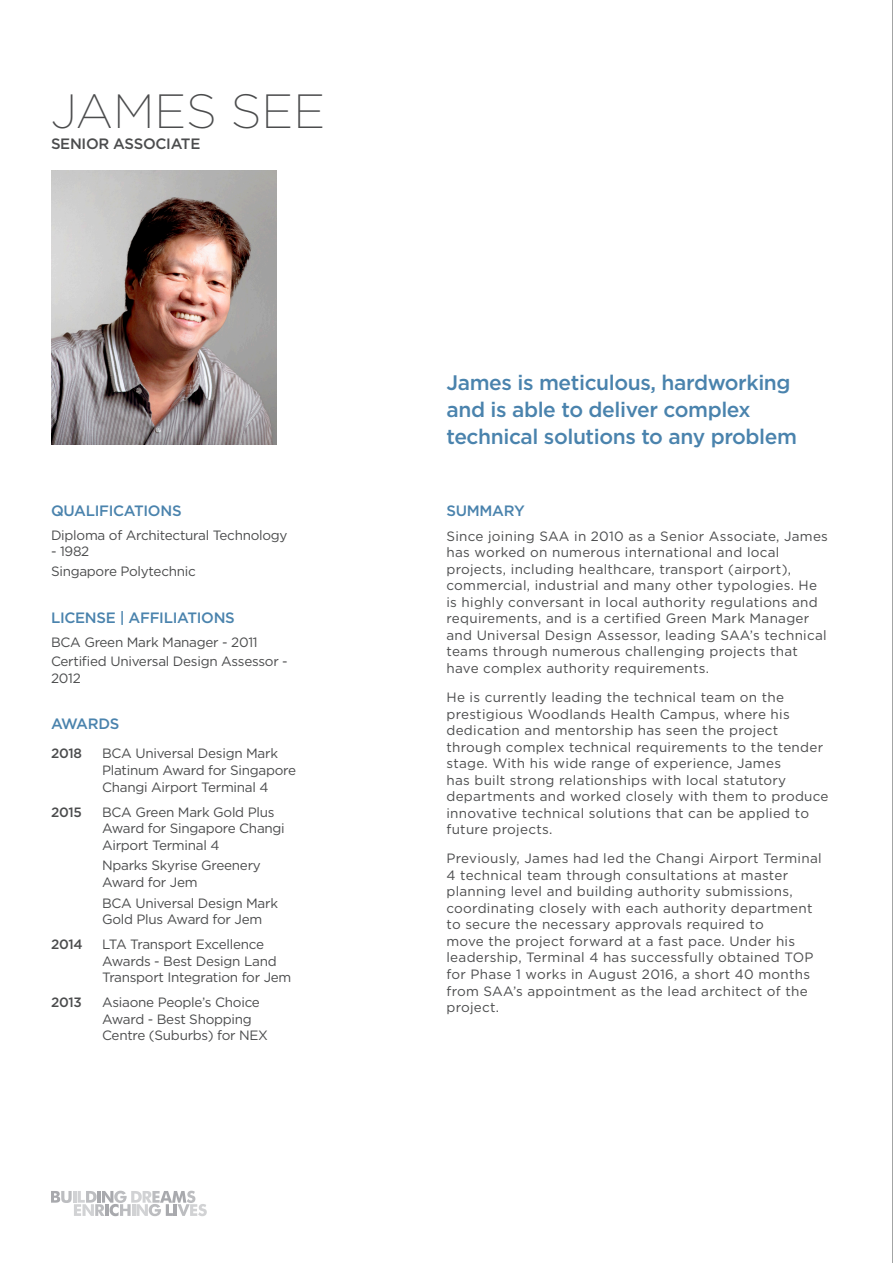
<style>
.page{position:relative;width:893px;height:1263px;background:#fff}
.page>*{position:absolute;margin:0;border:0;box-sizing:border-box;transform-origin:0 0}
.t1{font:200 48px "Gotham";color:#4b4c4d}
.t2{font:500 21px/27px "Gotham";letter-spacing:-.02em;color:#4a83ad}
.t3{font:500 15px "Gotham";letter-spacing:-.02em;color:#4a83ad}
.t4{font:500 15px "Gotham";letter-spacing:-.02em;color:#4b4c4d}
.Paragraph_Style_2{font:13.5px/16.5px "Gotham";letter-spacing:.02em;color:#4b4c4d}
.Paragraph_Style_2-2{font:13.5px/16.5px "Gotham";letter-spacing:-.02em;color:#4b4c4d}
.Paragraph_Style_2-3{font:500 13.5px "Gotham";letter-spacing:-.02em;color:#4b4c4d}
</style>
<div class="page">
<svg style="left:51px;top:1191px;width:156px;height:25px"></svg>
<hr style="left:892px;top:0;width:1px;height:1263px;background:#4b4c4d">
<img style="left:51px;top:170px;width:225px;height:274px">
<p class="t1" style="left:51px;top:81px;width:276px">JAMES SEE</p>
<p class="t4" style="left:51px;top:134px;width:151px">SENIOR ASSOCIATE</p>
<p class="t3" style="left:51px;top:501px;width:132px">QUALIFICATIONS</p>
<p class="Paragraph_Style_2-2" style="left:51px;top:526px;width:238px">Diploma of Architectural Technology</p>
<p class="Paragraph_Style_2" style="left:51px;top:543px;width:40px">- 1982</p>
<p class="Paragraph_Style_2-2" style="left:51px;top:563px;width:146px">Singapore Polytechnic</p>
<p class="t3" style="left:51px;top:607px;width:185px">LICENSE | AFFILIATIONS</p>
<p class="Paragraph_Style_2-2" style="left:51px;top:633px;width:208px">BCA Green Mark Manager - 2011</p>
<p class="Paragraph_Style_2-2" style="left:51px;top:653px;width:238px">Certified Universal Design Assessor -<br>2012</p>
<p class="t3" style="left:51px;top:714px;width:70px">AWARDS</p>
<p class="Paragraph_Style_2-3" style="left:51px;top:745px;width:33px">2018</p>
<p class="Paragraph_Style_2-2" style="left:102px;top:745px;width:196px">BCA Universal Design Mark<br>Platinum Award for Singapore<br>Changi Airport Terminal 4</p>
<p class="Paragraph_Style_2-3" style="left:51px;top:803px;width:32px">2015</p>
<p class="Paragraph_Style_2-2" style="left:102px;top:803px;width:184px">BCA Green Mark Gold Plus<br>Award for Singapore Changi<br>Airport Terminal 4</p>
<p class="Paragraph_Style_2-2" style="left:102px;top:857px;width:160px">Nparks Skyrise Greenery<br>Award for Jem</p>
<p class="Paragraph_Style_2-2" style="left:102px;top:894px;width:178px">BCA Universal Design Mark<br>Gold Plus Award for Jem</p>
<p class="Paragraph_Style_2-3" style="left:51px;top:935px;width:33px">2014</p>
<p class="Paragraph_Style_2-2" style="left:102px;top:936px;width:191px">LTA Transport Excellence<br>Awards - Best Design Land<br>Transport Integration for Jem</p>
<p class="Paragraph_Style_2-3" style="left:51px;top:993px;width:32px">2013</p>
<p class="Paragraph_Style_2-2" style="left:102px;top:994px;width:168px">Asiaone People’s Choice<br>Award - Best Shopping<br>Centre (Suburbs) for NEX</p>
<p class="t2" style="left:446px;top:369px;width:352px">James is meticulous, hardworking and is able to deliver complex technical solutions to any problem</p>
<p class="t3" style="left:446px;top:501px;width:80px">SUMMARY</p>
<p class="Paragraph_Style_2" style="left:446px;top:528px;width:383px">Since joining SAA in 2010 as a Senior Associate, James has worked on numerous international and local projects, including healthcare, transport (airport), commercial, industrial and many other typologies. He is highly conversant in local authority regulations and requirements, and is a certified Green Mark Manager and Universal Design Assessor, leading SAA’s technical teams through numerous challenging projects that have complex authority requirements.</p>
<p class="Paragraph_Style_2" style="left:446px;top:689px;width:384px">He is currently leading the technical team on the prestigious Woodlands Health Campus, where his dedication and mentorship has seen the project through complex technical requirements to the tender stage. With his wide range of experience, James<br>has built strong relationships with local statutory departments and worked closely with them to produce innovative technical solutions that can be applied to future projects.</p>
<p class="Paragraph_Style_2" style="left:446px;top:850px;width:377px">Previously, James had led the Changi Airport Terminal 4 technical team through consultations at master planning level and building authority submissions, coordinating closely with each authority department to secure the necessary approvals required to<br>move the project forward at a fast pace. Under his leadership, Terminal 4 has successfully obtained TOP for Phase 1 works in August 2016, a short 40 months from SAA’s appointment as the lead architect of the project.</p>
</div>
